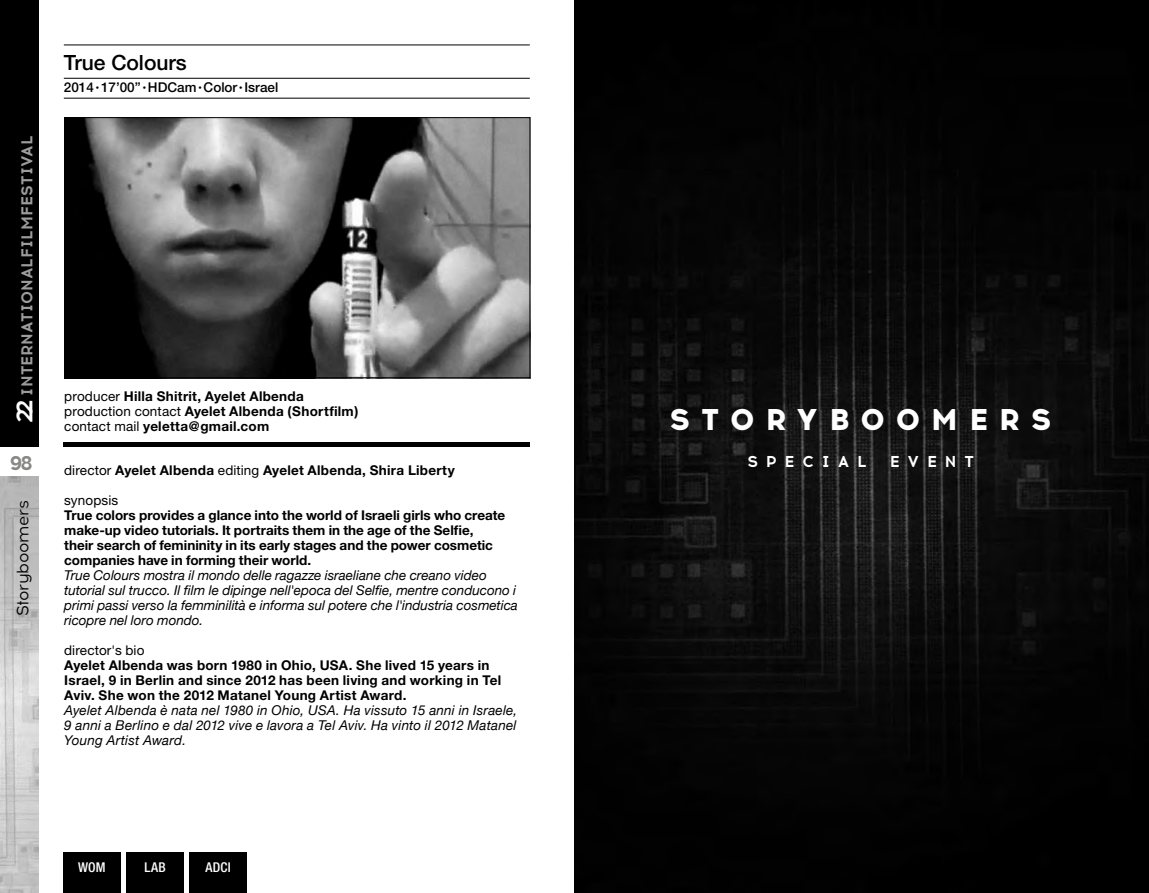
<style>
.page{position:relative;width:1149px;height:893px;background:#fff}
.page>*{position:absolute;margin:0;border:0;box-sizing:border-box;transform-origin:0 0}
.t1{font:800 30px "Acrom";letter-spacing:.36em;color:#fff}
.t2{font:500 21px "Helvetica Neue";color:#000}
.t3{font:700 20.25px "Acrom";color:#878786}
.t4{font:16.5px "Acrom";letter-spacing:-.025em;color:#000}
.t5{font:700 15.75px "Acrom";letter-spacing:.01em;color:#9c9c9c}
.t6{font:700 15.75px "Acrom";letter-spacing:.5em;color:#fff}
.t7{font:700 13.5px/15px "Helvetica Neue";letter-spacing:.01em;color:#000}
.t8{font:italic 13.5px/15px "Helvetica Neue";color:#000}
.t9{font:500 13.5px "Helvetica Neue";color:#000}
.t10{font:13.5px "Helvetica Neue";letter-spacing:.01em;color:#000}
.t11{font:500 condensed 13.5px "Helvetica Neue";letter-spacing:.02em;color:#fff}
.s1{font-size:22.5px;color:#fff}
.s2{font-weight:400}
</style>
<div class="page">
<div style="left:0;top:0;width:38px;height:446px;background:#000"></div>
<img style="left:0;top:476px;width:38px;height:417px">
<img style="left:574px;top:0;width:574px;height:893px">
<div style="left:63px;top:442px;width:466px;height:5px;background:#000"></div>
<hr style="left:64px;top:45px;width:465px;height:1px;background:#000">
<hr style="left:64px;top:78px;width:465px;height:1px;background:#000">
<hr style="left:64px;top:98px;width:465px;height:1px;background:#000">
<img style="left:66px;top:119px;width:462px;height:257px">
<div style="left:64px;top:117px;width:466px;height:261px;border:1px solid #000"></div>
<div style="left:126px;top:853px;width:57px;height:40px;background:#000"></div>
<div style="left:189px;top:853px;width:57px;height:40px;background:#000"></div>
<div style="left:63px;top:853px;width:57px;height:40px;background:#000"></div>
<p class="t5" style="left:16px;top:423px;width:288px;rotate:-90deg"><span class="s1">22</span> INTERNATIONALFILMFESTIVAL</p>
<h3 class="t3" style="left:10px;top:449px;width:24px">98</h3>
<p class="t4" style="left:12px;top:616px;width:117px;rotate:-90deg">Storyboomers</p>
<h2 class="t2" style="left:64px;top:50px;width:124px">True Colours</h2>
<p class="t9" style="left:64px;top:79px;width:216px">2014 <sup>•</sup> 17’00” <sup>•</sup> HDCam <sup>•</sup> Color <sup>•</sup> Israel</p>
<p class="t7" style="left:64px;top:388px;width:295px"><span class="s2">producer</span> Hilla Shitrit, Ayelet Albenda <span class="s2">production contact</span> Ayelet Albenda (Shortfilm) <span class="s2">contact mail</span> yeletta@gmail.com</p>
<p class="t7" style="left:64px;top:462px;width:392px"><span class="s2">director</span> Ayelet Albenda <span class="s2">editing</span> Ayelet Albenda, Shira Liberty</p>
<p class="t10" style="left:64px;top:492px;width:55px">synopsis</p>
<p class="t7" style="left:64px;top:507px;width:442px">True colors provides a glance into the world of Israeli girls who create make-up video tutorials. It portraits them in the age of the Selfie, their search of femininity in its early stages and the power cosmetic companies have in forming their world.</p>
<p class="t8" style="left:64px;top:568px;width:455px">True Colours mostra il mondo delle ragazze israeliane che creano video tutorial sul trucco. Il film le dipinge nell'epoca del Selfie, mentre conducono i primi passi verso la femminilità e informa sul potere che l'industria cosmetica ricopre nel loro mondo.</p>
<p class="t10" style="left:64px;top:642px;width:82px">director's bio</p>
<p class="t7" style="left:64px;top:657px;width:438px">Ayelet Albenda was born 1980 in Ohio, USA. She lived 15 years in<br>Israel, 9 in Berlin and since 2012 has been living and working in Tel<br>Aviv. She won the 2012 Matanel Young Artist Award.</p>
<p class="t8" style="left:64px;top:703px;width:454px;text-align:justify">Ayelet Albenda è nata nel 1980 in Ohio, USA. Ha vissuto 15 anni in Israele, 9 anni a Berlino e dal 2012 vive e lavora a Tel Aviv. Ha vinto il 2012 Matanel Young Artist Award.</p>
<p class="t11" style="left:78px;top:859px;width:29px">WOM</p>
<p class="t11" style="left:144px;top:859px;width:23px">LAB</p>
<p class="t11" style="left:205px;top:859px;width:27px">ADCI</p>
<h1 class="t1" style="left:669px;top:397px;width:383px">STORYBOOMERS</h1>
<p class="t6" style="left:747px;top:451px;width:121px">SPECIAL</p>
<p class="t6" style="left:889px;top:451px;width:85px">EVENT</p>
</div>
